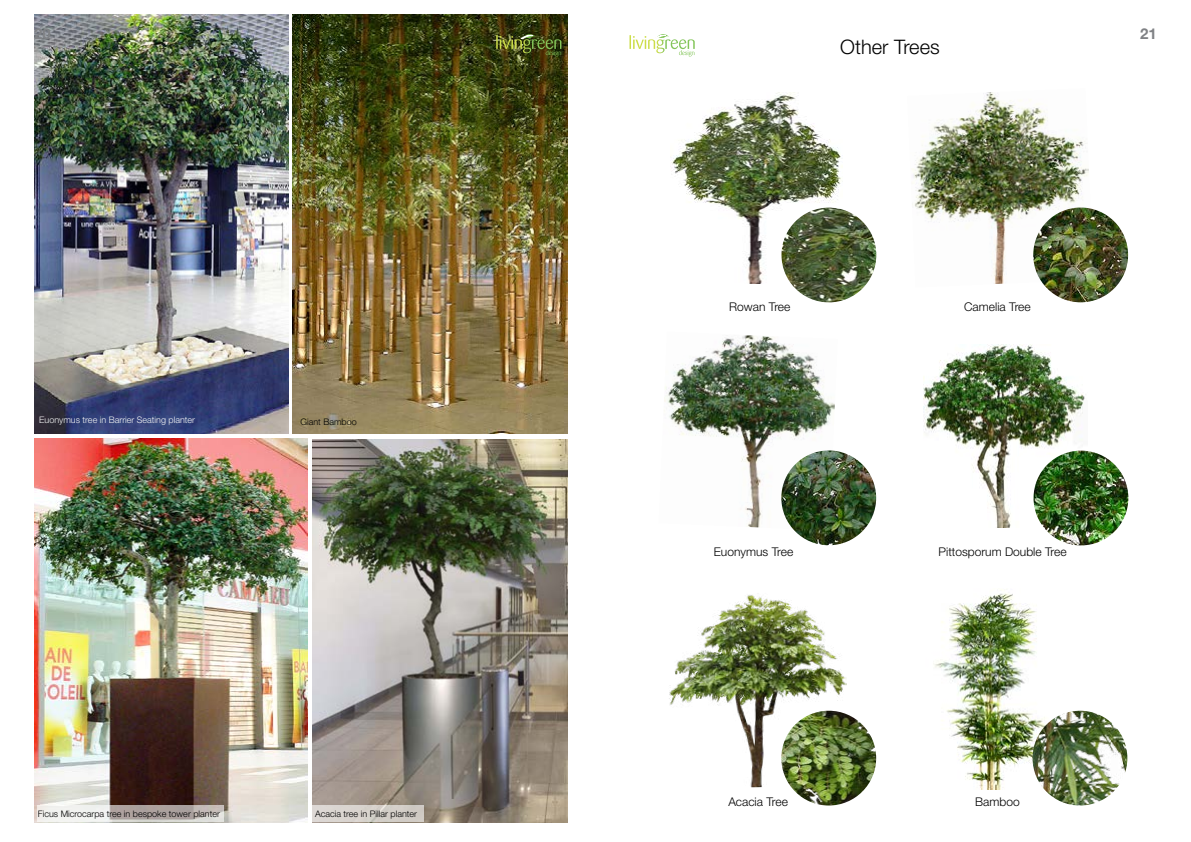
<style>
.page{position:relative;width:1191px;height:842px;background:#fff}
.page>*{position:absolute;margin:0;border:0;box-sizing:border-box;transform-origin:0 0}
.t1{font:300 20px "Helvetica Neue LT Std";color:#000}
.t2{font:700 15px "Helvetica Neue LT Std";color:#808285}
.t3{font:300 12px "Helvetica Neue LT Std";color:#000}
.t4{font:300 9px "Helvetica Neue LT Std";color:#000}
.t5{font:300 9px "Helvetica Neue LT Std";color:#f3f4f4}
</style>
<div class="page">
<img style="left:293px;top:14px;width:274px;height:419px">
<img style="left:312px;top:439px;width:255px;height:383px">
<img style="left:34px;top:438px;width:273px;height:384px">
<div style="left:312px;top:806px;width:111px;height:16px;background:#d6d2cc"></div>
<img style="left:34px;top:14px;width:254px;height:419px">
<img style="left:671px;top:92px;width:171px;height:191px">
<img style="left:781px;top:208px;width:95px;height:94px;border-radius:47px">
<img style="left:912px;top:92px;width:177px;height:193px">
<img style="left:1033px;top:207px;width:95px;height:95px;border-radius:47px">
<img style="left:664px;top:335px;width:172px;height:193px">
<img style="left:781px;top:450px;width:95px;height:95px;border-radius:47px">
<img style="left:923px;top:345px;width:163px;height:182px">
<img style="left:1033px;top:451px;width:95px;height:94px;border-radius:47px">
<img style="left:934px;top:590px;width:154px;height:200px">
<img style="left:1032px;top:711px;width:95px;height:94px;border-radius:47px">
<img style="left:781px;top:711px;width:95px;height:94px;border-radius:47px">
<img style="left:669px;top:595px;width:180px;height:194px">
<svg style="left:37px;top:806px;width:187px;height:16px"></svg>
<svg style="left:496px;top:34px;width:65px;height:23px"></svg>
<svg style="left:629px;top:34px;width:65px;height:23px"></svg>
<h2 class="t2" style="left:34px;top:24px;width:18px">20</h2>
<h2 class="t2" style="left:1140px;top:24px;width:18px">21</h2>
<h1 class="t1" style="left:840px;top:35px;width:101px">Other Trees</h1>
<p class="t5" style="left:39px;top:415px;width:157px">Euonymus tree in Barrier Seating planter</p>
<p class="t4" style="left:300px;top:416px;width:58px">Giant Bamboo</p>
<p class="t4" style="left:38px;top:808px;width:183px">Ficus Microcarpa tree in bespoke tower planter</p>
<p class="t4" style="left:315px;top:809px;width:103px">Acacia tree in Pillar planter</p>
<h3 class="t3" style="left:729px;top:299px;width:63px">Rowan Tree</h3>
<h3 class="t3" style="left:964px;top:299px;width:68px">Camelia Tree</h3>
<h3 class="t3" style="left:714px;top:544px;width:81px">Euonymus Tree</h3>
<h3 class="t3" style="left:938px;top:544px;width:130px">Pittosporum Double Tree</h3>
<h3 class="t3" style="left:728px;top:794px;width:61px">Acacia Tree</h3>
<h3 class="t3" style="left:975px;top:795px;width:46px">Bamboo</h3>
</div>
